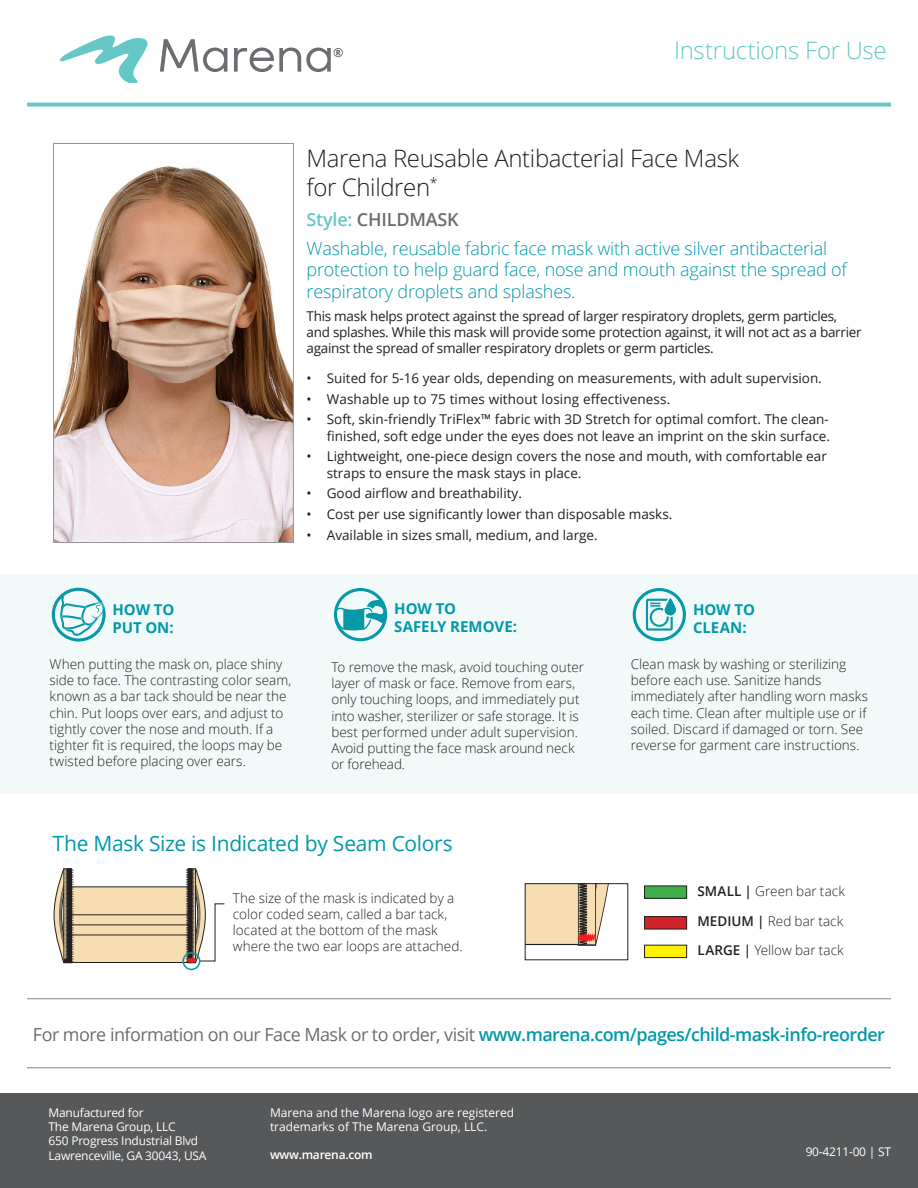
<style>
.page{position:relative;width:918px;height:1188px;background:#fff}
.page>*{position:absolute;margin:0;border:0;box-sizing:border-box;transform-origin:0 0}
.t1{font:300 24px/29.7px "Open Sans";letter-spacing:-.015em;color:#231f20}
.t2{font:300 24px "Open Sans";letter-spacing:-.015em;color:#66c7c7}
.t3{font:21px "Open Sans";letter-spacing:-.015em;color:#0099a9}
.t4{font:300 18px/21.6px "Open Sans";letter-spacing:-.01em;color:#0099a9}
.t5{font:18px "Open Sans";letter-spacing:-.03em;color:#6c6d70}
.t6{font:600 18px "Open Sans";letter-spacing:-.01em;color:#6c6d70}
.t7{font:700 15px/18px "Open Sans";color:#0099a9}
.t8{font:300 13.5px/16.2px "Open Sans";color:#231f20}
.t9{font:13.5px/16.2px "Open Sans";color:#231f20;text-align:right}
.t10{font:13.5px/16.2px "Open Sans";letter-spacing:-.02em;color:#231f20}
.t11{font:12px "Open Sans";letter-spacing:-.02em;color:#fff}
.t12{font:12px/14.4px "Open Sans";color:#fff}
.t13{font:600 12px "Open Sans";letter-spacing:-.02em;color:#fff}
.s1{color:#66c7c7}
.s2{font-weight:600}
.s3{font-weight:600;color:#0099a9}
</style>
<div class="page">
<div style="left:0;top:575px;width:918px;height:219px;background:#f2faf9"></div>
<svg style="left:59px;top:35px;width:89px;height:48px"></svg>
<svg style="left:160px;top:39px;width:183px;height:33px"></svg>
<svg style="left:27px;top:103px;width:864px;height:4px;background:#77cdcd"></svg>
<img style="left:55px;top:166px;width:237px;height:375px">
<div style="left:53px;top:143px;width:241px;height:400px;border:1px solid #939598"></div>
<div style="left:0;top:1094px;width:918px;height:94px;background:#57585a"></div>
<hr style="left:27px;top:1068px;width:864px;height:1px;background:#7c888e">
<hr style="left:27px;top:999px;width:864px;height:1px;background:#7c888e">
<svg style="left:52px;top:588px;width:54px;height:54px"></svg>
<svg style="left:335px;top:599px;width:51px;height:32px"></svg>
<div style="left:334px;top:588px;width:53px;height:53px;border:3px solid #0699a8;border-radius:50%"></div>
<div style="left:633px;top:588px;width:53px;height:53px;border:3px solid #0699a8;border-radius:50%"></div>
<svg style="left:665px;top:598px;width:11px;height:17px"></svg>
<svg style="left:646px;top:599px;width:27px;height:32px"></svg>
<div style="left:64px;top:887px;width:131px;height:75px;background:#f7deb2"></div>
<div style="left:64px;top:887px;width:131px;height:76px;border:1px solid #231f20"></div>
<svg style="left:54px;top:869px;width:23px;height:94px"></svg>
<svg style="left:527px;top:885px;width:82px;height:61px;background:#dfc7a5"></svg>
<div style="left:525px;top:883px;width:103px;height:77px;border:1px solid #231f20"></div>
<svg style="left:184px;top:869px;width:41px;height:95px"></svg>
<div style="left:182px;top:952px;width:18px;height:18px;border:2px solid #0099a9;border-radius:50%"></div>
<div style="left:645px;top:886px;width:42px;height:12px;background:#40ae49"></div>
<div style="left:644px;top:886px;width:43px;height:13px;border:1px solid #231f20"></div>
<div style="left:645px;top:917px;width:42px;height:12px;background:#d1232a"></div>
<div style="left:644px;top:916px;width:43px;height:13px;border:1px solid #231f20"></div>
<div style="left:645px;top:945px;width:42px;height:13px;background:#fff101"></div>
<div style="left:644px;top:945px;width:43px;height:13px;border:1px solid #231f20"></div>
<p class="t2" style="left:674px;top:34px;width:214px">Instructions For Use</p>
<p class="t1" style="left:307px;top:143px;width:434px">Marena Reusable Antibacterial Face Mask for Children<sup>*</sup></p>
<p class="t6" style="left:307px;top:207px;width:154px"><span class="s1">Style:</span> CHILDMASK</p>
<p class="t4" style="left:307px;top:237px;width:542px">Washable, reusable fabric face mask with active silver antibacterial protection to help guard face, nose and mouth against the spread of respiratory droplets and splashes.</p>
<p class="t10" style="left:307px;top:307px;width:557px">This mask helps protect against the spread of larger respiratory droplets, germ particles, and splashes. While this mask will provide some protection against, it will not act as a barrier against the spread of smaller respiratory droplets or germ particles.</p>
<p class="t9" style="left:307px;top:369px;width:517px">• Suited for 5-16 year olds, depending on measurements, with adult supervision.</p>
<p class="t9" style="left:307px;top:390px;width:365px">• Washable up to 75 times without losing effectiveness.</p>
<p class="t9" style="left:307px;top:411px;width:525px">• Soft, skin-friendly TriFlex™ fabric with 3D Stretch for optimal comfort. The clean&shy;finished, soft edge under the eyes does not leave an imprint on the skin surface.</p>
<p class="t9" style="left:327px;top:448px;width:502px;text-align:left;text-indent:-20px">• Lightweight, one-piece design covers the nose and mouth, with comfortable ear straps to ensure the mask stays in place.</p>
<p class="t9" style="left:307px;top:485px;width:217px">• Good airflow and breathability.</p>
<p class="t9" style="left:307px;top:506px;width:367px">• Cost per use significantly lower than disposable masks.</p>
<p class="t9" style="left:307px;top:527px;width:293px">• Available in sizes small, medium, and large.</p>
<p class="t7" style="left:112px;top:600px;width:64px">HOW TO<br>PUT ON:</p>
<p class="t8" style="left:50px;top:656px;width:243px">When putting the mask on, place shiny side to face. The contrasting color seam, known as a bar tack should be near the chin. Put loops over ears, and adjust to tightly cover the nose and mouth. If a tighter fit is required, the loops may be twisted before placing over ears.</p>
<p class="t7" style="left:394px;top:600px;width:124px">HOW TO<br>SAFELY REMOVE:</p>
<p class="t8" style="left:331px;top:659px;width:254px">To remove the mask, avoid touching outer layer of mask or face. Remove from ears, only touching loops, and immediately put into washer, sterilizer or safe storage. It is best performed under adult supervision.<br>Avoid putting the face mask around neck or forehead.</p>
<p class="t7" style="left:693px;top:600px;width:64px">HOW TO<br>CLEAN:</p>
<p class="t8" style="left:631px;top:656px;width:239px">Clean mask by washing or sterilizing before each use. Sanitize hands immediately after handling worn masks each time. Clean after multiple use or if soiled. Discard if damaged or torn. See reverse for garment care instructions.</p>
<p class="t3" style="left:52px;top:829px;width:402px">The Mask Size is Indicated by Seam Colors</p>
<p class="t8" style="left:233px;top:889px;width:231px">The size of the mask is indicated by a color coded seam, called a bar tack, located at the bottom of the mask where the two ear loops are attached.</p>
<p class="t8" style="left:697px;top:883px;width:149px"><span class="s2">SMALL |</span> Green bar tack</p>
<p class="t8" style="left:697px;top:912px;width:147px"><span class="s2">MEDIUM |</span> Red bar tack</p>
<p class="t8" style="left:697px;top:942px;width:148px"><span class="s2">LARGE |</span> Yellow bar tack</p>
<p class="t5" style="left:33px;top:1022px;width:854px">For more information on our Face Mask or to order, visit <span class="s3">www.marena.com/pages/child-mask-info-reorder</span></p>
<p class="t11" style="left:49px;top:1104px;width:97px">Manufactured for</p>
<p class="t11" style="left:49px;top:1118px;width:129px">The Marena Group, LLC</p>
<p class="t11" style="left:49px;top:1133px;width:151px">650 Progress Industrial Blvd</p>
<p class="t11" style="left:49px;top:1147px;width:159px">Lawrenceville, GA 30043, USA</p>
<p class="t11" style="left:806px;top:1144px;width:87px">90-4211-00 | ST</p>
<p class="t12" style="left:270px;top:1105px;width:246px">Marena and the Marena logo are registered trademarks of The Marena Group, LLC.</p>
<p class="t13" style="left:270px;top:1146px;width:104px">www.marena.com</p>
</div>
